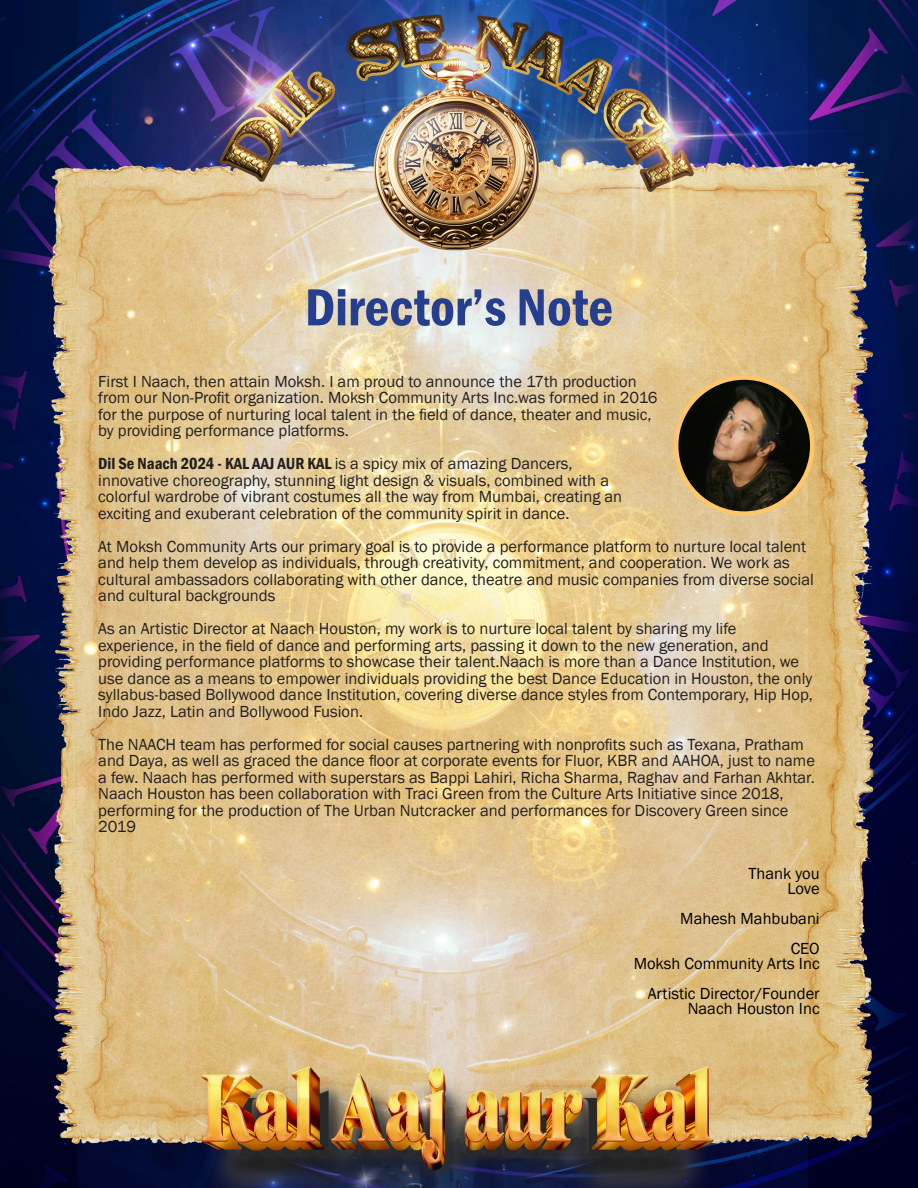
<style>
.page{position:relative;width:918px;height:1188px;background:#fff}
.page>*{position:absolute;margin:0;border:0;box-sizing:border-box;transform-origin:0 0}
.t1{font:600 condensed 54px "Franklin Gothic";color:#253f8e}
.t2{font:16.5px/16.5px "Franklin Gothic";color:#231f20}
.t3{font:16.5px "Franklin Gothic";color:#000}
.s1{font-weight:600;font-stretch:condensed}
</style>
<div class="page">
<img style="left:0;top:0;width:918px;height:1188px">
<img style="left:676px;top:378px;width:136px;height:136px;border-radius:68px">
<div style="left:674px;top:375px;width:141px;height:141px;border:4px solid #fdc669;border-radius:50%"></div>
<p class="t1" style="left:305px;top:271px;width:310px">Director’s Note</p>
<p class="t2" style="left:98px;top:373px;width:540px">First I Naach, then attain Moksh. I am proud to announce the 17th production</p>
<p class="t2" style="left:98px;top:390px;width:561px">from our Non-Profit organization. Moksh Community Arts Inc.was formed in 2016</p>
<p class="t2" style="left:98px;top:406px;width:555px">for the purpose of nurturing local talent in the field of dance, theater and music,</p>
<p class="t2" style="left:98px;top:423px;width:252px">by providing performance platforms.</p>
<p class="t2" style="left:98px;top:456px;width:476px"><span class="s1">Dil Se Naach 2024 - KAL AAJ AUR KAL</span> is a spicy mix of amazing Dancers,</p>
<p class="t2" style="left:98px;top:472px;width:512px">innovative choreography, stunning light design &amp; visuals, combined with a</p>
<p class="t2" style="left:98px;top:489px;width:525px">colorful wardrobe of vibrant costumes all the way from Mumbai, creating an</p>
<p class="t2" style="left:98px;top:505px;width:473px">exciting and exuberant celebration of the community spirit in dance.</p>
<p class="t2" style="left:98px;top:538px;width:717px">At Moksh Community Arts our primary goal is to provide a performance platform to nurture local talent and help them develop as individuals, through creativity, commitment, and cooperation. We work as cultural ambassadors collaborating with other dance, theatre and music companies from diverse social and cultural backgrounds</p>
<p class="t2" style="left:98px;top:621px;width:716px">As an Artistic Director at Naach Houston, my work is to nurture local talent by sharing my life experience, in the field of dance and performing arts, passing it down to the new generation, and providing performance platforms to showcase their talent.Naach is more than a Dance Institution, we use dance as a means to empower individuals providing the best Dance Education in Houston, the only syllabus-based Bollywood dance Institution, covering diverse dance styles from Contemporary, Hip Hop, Indo Jazz, Latin and Bollywood Fusion.</p>
<p class="t2" style="left:98px;top:736px;width:718px">The NAACH team has performed for social causes partnering with nonprofits such as Texana, Pratham and Daya, as well as graced the dance floor at corporate events for Fluor, KBR and AAHOA, just to name a few. Naach has performed with superstars as Bappi Lahiri, Richa Sharma, Raghav and Farhan Akhtar.<br>Naach Houston has been collaboration with Traci Green from the Culture Arts Initiative since 2018, performing for the production of The Urban Nutcracker and performances for Discovery Green since 2019</p>
<p class="t3" style="left:749px;top:863px;width:73px">Thank you</p>
<p class="t3" style="left:788px;top:878px;width:34px">Love</p>
<p class="t3" style="left:680px;top:908px;width:141px">Mahesh Mahbubani</p>
<p class="t3" style="left:791px;top:938px;width:31px">CEO</p>
<p class="t3" style="left:634px;top:953px;width:188px">Moksh Community Arts Inc</p>
<p class="t3" style="left:648px;top:983px;width:173px">Artistic Director/Founder</p>
<p class="t3" style="left:688px;top:998px;width:134px">Naach Houston Inc</p>
</div>
